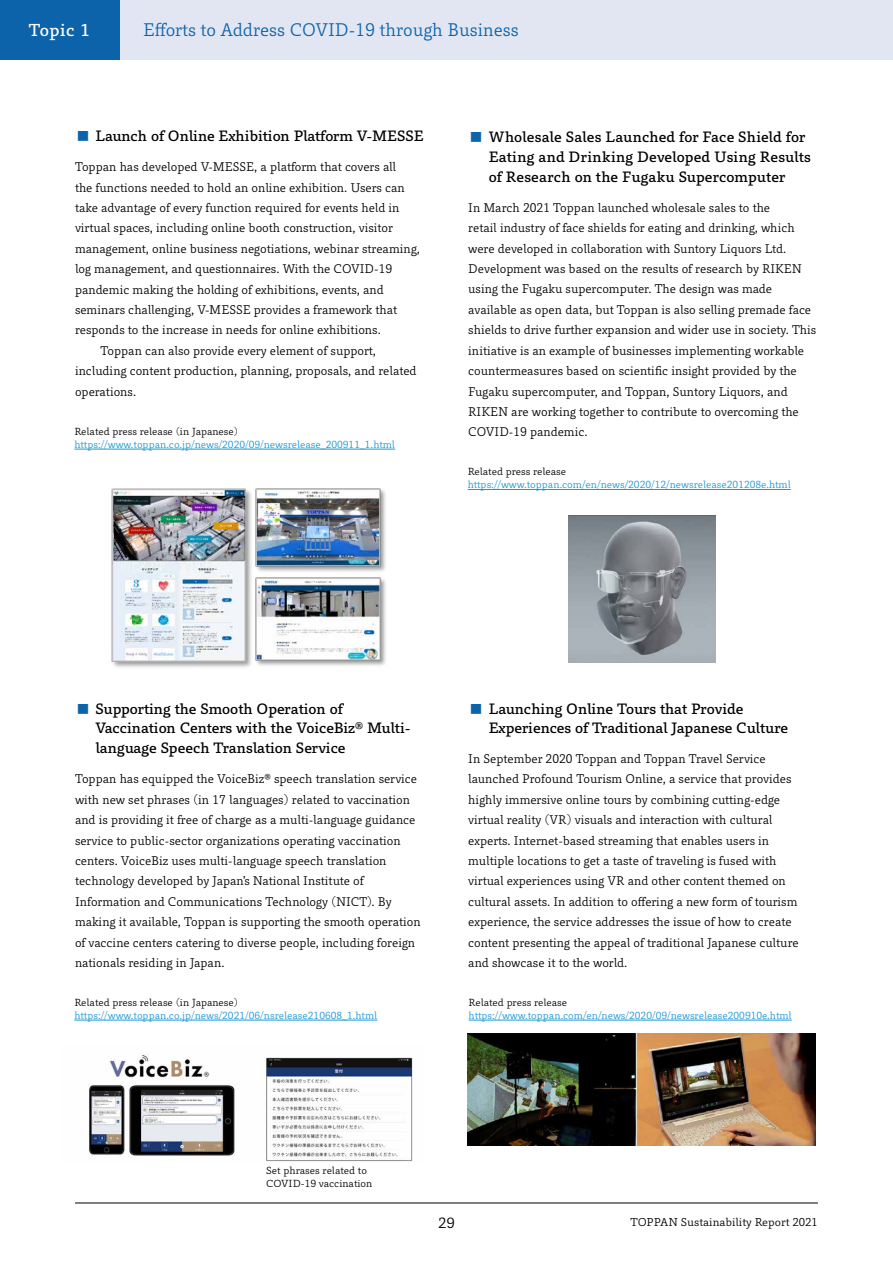
<style>
.page{position:relative;width:893px;height:1263px;background:#fff}
.page>*{position:absolute;margin:0;border:0;box-sizing:border-box;transform-origin:0 0}
.t1{font:16.95px "Toppan Bunkyu Gothic Pr 6 N";color:#0d63aa;scale:.96 1}
.t2{font:15.9px "Toppan Bunkyu Gothic Pr 6 N DB";letter-spacing:.03em;color:#fff}
.t3{font:13.8px/19.6px "Toppan Bunkyu Gothic Pr 6 N DB";color:#000}
.t4{font:13.8px "Toppan Bunkyu Gothic Pr 6 N";color:#000}
.t5{font:11.7px/20.4px "Toppan Bunkyu Gothic Pr 6 N";color:#000;scale:.96 1}
.t6{font:10.65px "Toppan Bunkyu Gothic Pr 6 N";color:#000}
.t7{font:9.6px "Toppan Bunkyu Gothic Pr 6 N";color:#1c96d5}
.t8{font:9.6px/12.8px "Toppan Bunkyu Gothic Pr 6 N";color:#000}
.s1{font-size:15.9px;color:#0d63aa}
</style>
<div class="page">
<div style="left:0;top:0;width:893px;height:60px;background:#e2e6f3"></div>
<div style="left:0;top:0;width:119px;height:60px;background:#0d63aa"></div>
<hr style="left:74px;top:449px;width:321px;height:1px;background:#1c96d5">
<hr style="left:74px;top:1020px;width:303px;height:1px;background:#1c96d5">
<hr style="left:469px;top:1020px;width:323px;height:1px;background:#1c96d5">
<hr style="left:468px;top:489px;width:323px;height:1px;background:#1c96d5">
<img style="left:111px;top:488px;width:141px;height:179px">
<img style="left:255px;top:488px;width:131px;height:178px">
<img style="left:569px;top:515px;width:147px;height:148px">
<img style="left:89px;top:1055px;width:325px;height:107px">
<img style="left:468px;top:1033px;width:348px;height:112px">
<hr style="left:75px;top:1203px;width:743px;height:1px;background:#000">
<h2 class="t2" style="left:29px;top:21px;width:63px">Topic 1</h2>
<h1 class="t1" style="left:143px;top:20px;width:393px">Efforts to Address COVID-19 through Business</h1>
<p class="t3" style="left:75px;top:127px;width:350px"><span class="s1">■</span> Launch of Online Exhibition Platform V-MESSE</p>
<p class="t5" style="left:75px;top:157px;width:336px">Toppan has developed V-MESSE, a platform that covers all</p>
<p class="t5" style="left:75px;top:177px;width:345px">the functions needed to hold an online exhibition. Users can</p>
<p class="t5" style="left:75px;top:198px;width:340px">take advantage of every function required for events held in</p>
<p class="t5" style="left:75px;top:218px;width:333px">virtual spaces, including online booth construction, visitor</p>
<p class="t5" style="left:75px;top:238px;width:361px">management, online business negotiations, webinar streaming,</p>
<p class="t5" style="left:75px;top:259px;width:332px">log management, and questionnaires. With the COVID-19</p>
<p class="t5" style="left:75px;top:279px;width:323px">pandemic making the holding of exhibitions, events, and</p>
<p class="t5" style="left:75px;top:300px;width:337px">seminars challenging, V-MESSE provides a framework that</p>
<p class="t5" style="left:75px;top:320px;width:320px">responds to the increase in needs for online exhibitions.</p>
<p class="t5" style="left:101px;top:341px;width:289px">Toppan can also provide every element of support,</p>
<p class="t5" style="left:75px;top:361px;width:357px">including content production, planning, proposals, and related</p>
<p class="t5" style="left:75px;top:381px;width:65px">operations.</p>
<p class="t8" style="left:74px;top:425px;width:165px">Related press release (in Japanese)</p>
<p class="t7" style="left:74px;top:439px;width:322px">https://www.toppan.co.jp/news/2020/09/newsrelease_200911_1.html</p>
<p class="t3" style="left:489px;top:128px;width:324px;text-indent:-20px"><span class="s1">■</span> Wholesale Sales Launched for Face Shield for<br>Eating and Drinking Developed Using Results of Research on the Fugaku Supercomputer</p>
<p class="t5" style="left:468px;top:198px;width:364px">In March 2021 Toppan launched wholesale sales to the<br>retail industry of face shields for eating and drinking, which were developed in collaboration with Suntory Liquors Ltd.<br>Development was based on the results of research by RIKEN using the Fugaku supercomputer. The design was made available as open data, but Toppan is also selling premade face shields to drive further expansion and wider use in society. This initiative is an example of businesses implementing workable countermeasures based on scientific insight provided by the Fugaku supercomputer, and Toppan, Suntory Liquors, and RIKEN are working together to contribute to overcoming the COVID-19 pandemic.</p>
<p class="t8" style="left:468px;top:466px;width:100px">Related press release</p>
<p class="t7" style="left:468px;top:479px;width:325px">https://www.toppan.com/en/news/2020/12/newsrelease201208e.html</p>
<p class="t3" style="left:95px;top:699px;width:317px;text-indent:-20px"><span class="s1">■</span> Supporting the Smooth Operation of<br>Vaccination Centers with the VoiceBiz® Multi&shy;language Speech Translation Service</p>
<p class="t5" style="left:75px;top:769px;width:362px">Toppan has equipped the VoiceBiz® speech translation service with new set phrases (in 17 languages) related to vaccination and is providing it free of charge as a multi-language guidance service to public-sector organizations operating vaccination centers. VoiceBiz uses multi-language speech translation technology developed by Japan’s National Institute of Information and Communications Technology (NICT). By making it available, Toppan is supporting the smooth operation of vaccine centers catering to diverse people, including foreign nationals residing in Japan.</p>
<p class="t8" style="left:74px;top:996px;width:165px">Related press release (in Japanese)</p>
<p class="t7" style="left:74px;top:1010px;width:304px">https://www.toppan.co.jp/news/2021/06/nsrelease210608_1.html</p>
<p class="t3" style="left:489px;top:700px;width:301px;line-height:19.2px;text-indent:-20px"><span class="s1">■</span> Launching Online Tours that Provide<br>Experiences of Traditional Japanese Culture</p>
<p class="t5" style="left:468px;top:749px;width:346px">In September 2020 Toppan and Toppan Travel Service launched Profound Tourism Online, a service that provides highly immersive online tours by combining cutting-edge virtual reality (VR) visuals and interaction with cultural experts. Internet-based streaming that enables users in multiple locations to get a taste of traveling is fused with virtual experiences using VR and other content themed on cultural assets. In addition to offering a new form of tourism experience, the service addresses the issue of how to create content presenting the appeal of traditional Japanese culture and showcase it to the world.</p>
<p class="t8" style="left:469px;top:996px;width:100px">Related press release</p>
<p class="t7" style="left:469px;top:1010px;width:325px">https://www.toppan.com/en/news/2020/09/newsrelease200910e.html</p>
<p class="t8" style="left:266px;top:1165px;width:108px">Set phrases related to<br>COVID-19 vaccination</p>
<p class="t4" style="left:438px;top:1215px;width:18px">29</p>
<p class="t6" style="left:631px;top:1216px;width:189px">TOPPAN Sustainability Report 2021</p>
</div>
